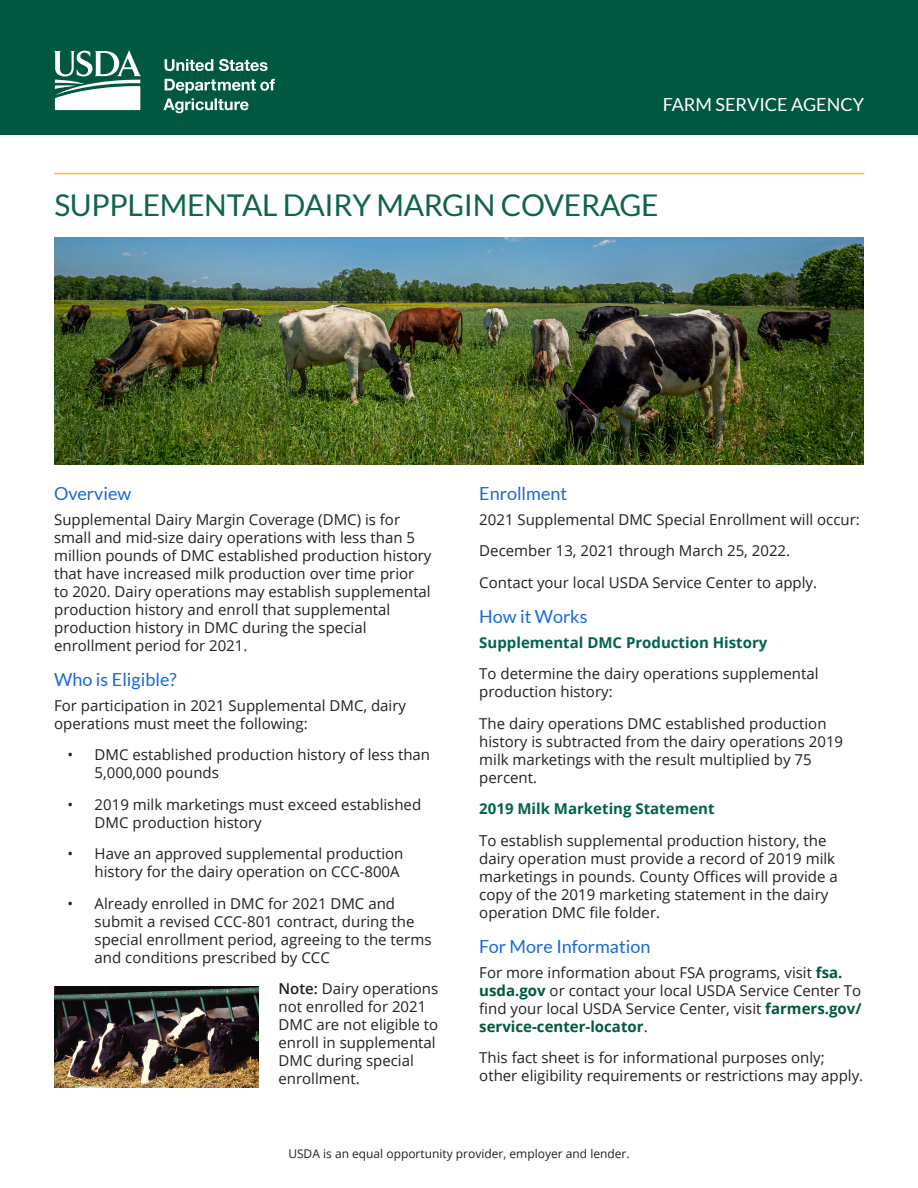
<style>
.page{position:relative;width:918px;height:1188px;background:#fff}
.page>*{position:absolute;margin:0;border:0;box-sizing:border-box;transform-origin:0 0}
.t1{font:30px "Lato";letter-spacing:-.01em;color:#0f6546}
.Body_Style{font:18px "Lato";color:#1a6ad3}
.Subheader_1{font:18px "Lato";color:#1a6ad3}
.Subheader_1-2{font:18px "Lato";color:#fff}
.Body_Style-2{font:15px/18px "Open Sans";color:#231f20}
.Bullets{font:15px/18px "Open Sans";color:#231f20}
.Equal_Opportunity_St{font:12px "Open Sans";color:#231f20}
.s1{font-weight:600}
.s2{font-style:inherit}
.s3{font-weight:700;color:#00634d}
.s4{font-weight:700;color:#005840}
</style>
<div class="page">
<div style="left:0;top:0;width:918px;height:135px;background:#005840"></div>
<img style="left:54px;top:238px;width:810px;height:226px">
<svg style="left:54px;top:50px;width:87px;height:60px"></svg>
<svg style="left:163px;top:79px;width:112px;height:34px"></svg>
<svg style="left:165px;top:59px;width:103px;height:12px"></svg>
<hr style="left:54px;top:173px;width:810px;height:1px;background:#f6be16">
<img style="left:54px;top:987px;width:204px;height:101px">
<h2 class="Subheader_1-2" style="left:663px;top:95px;width:203px">FARM SERVICE AGENCY</h2>
<h1 class="t1" style="left:54px;top:189px;width:606px">SUPPLEMENTAL DAIRY MARGIN COVERAGE</h1>
<h2 class="Subheader_1" style="left:54px;top:484px;width:79px">Overview</h2>
<p class="Body_Style-2" style="left:54px;top:510px;width:379px">Supplemental Dairy Margin Coverage (DMC) is for small and mid-size dairy operations with less than 5 million pounds of DMC established production history that have increased milk production over time prior to 2020. Dairy operations may establish supplemental production history and enroll that supplemental production history in DMC during the special enrollment period for 2021.</p>
<h2 class="Subheader_1" style="left:54px;top:669px;width:124px">Who is Eligible?</h2>
<p class="Body_Style-2" style="left:54px;top:696px;width:353px">For participation in 2021 Supplemental DMC, dairy operations must meet the following:</p>
<p class="Bullets" style="left:95px;top:745px;width:337px;text-indent:-27px">• DMC established production history of less than<br>5,000,000 pounds</p>
<p class="Bullets" style="left:95px;top:795px;width:328px;text-indent:-27px">• 2019 milk marketings must exceed established<br>DMC production history</p>
<p class="Bullets" style="left:68px;top:844px;width:337px;text-align:right">• Have an approved supplemental production history for the dairy operation on CCC-800A</p>
<p class="Bullets" style="left:95px;top:894px;width:338px;text-indent:-27px">• Already enrolled in DMC for 2021 DMC and submit a revised CCC-801 contract, during the special enrollment period, agreeing to the terms and conditions prescribed by CCC</p>
<p class="Body_Style-2" style="left:279px;top:979px;width:161px"><span class="s1">Note:</span> Dairy operations not enrolled for 2021<br>DMC are not eligible to enroll in supplemental<br>DMC during special enrollment.</p>
<p class="Body_Style" style="left:479px;top:484px;width:89px">Enrollment</p>
<p class="Body_Style-2" style="left:479px;top:503px;width:382px;line-height:31.5px">2021 Supplemental DMC Special Enrollment will occur:<br>December 13, 2021 through <span class="s2">March 25</span>, 2022.<br>Contact your local USDA Service Center to apply.</p>
<p class="Body_Style" style="left:479px;top:606px;width:110px">How it Works</p>
<p class="Body_Style-2" style="left:479px;top:626px;width:341px;line-height:31.5px"><span class="s3">Supplemental DMC Production History<br></span>To determine the dairy operations supplemental</p>
<p class="Body_Style-2" style="left:479px;top:676px;width:349px;line-height:31.5px">production history:<br>The dairy operations DMC established production</p>
<p class="Body_Style-2" style="left:479px;top:732px;width:365px">history is subtracted from the dairy operations 2019 milk marketings with the result multiplied by 75 percent.</p>
<p class="Body_Style-2" style="left:479px;top:793px;width:349px;line-height:31.5px"><span class="s3">2019 Milk Marketing Statement<br></span>To establish supplemental production history, the</p>
<p class="Body_Style-2" style="left:479px;top:849px;width:360px">dairy operation must provide a record of 2019 milk marketings in pounds. County Offices will provide a copy of the 2019 marketing statement in the dairy operation DMC file folder.</p>
<p class="Body_Style" style="left:479px;top:936px;width:173px">For More Information</p>
<p class="Body_Style-2" style="left:479px;top:963px;width:384px">For more information about FSA programs, visit <span class="s4">fsa. usda.gov</span> or contact your local USDA Service Center To find your local USDA Service Center, visit <span class="s4">farmers.gov/ service-center-locator</span>.</p>
<p class="Body_Style-2" style="left:479px;top:1048px;width:385px">This fact sheet is for informational purposes only; other eligibility requirements or restrictions may apply.</p>
<p class="Equal_Opportunity_St" style="left:288px;top:1146px;width:343px">USDA is an equal opportunity provider, employer and lender.</p>
</div>
